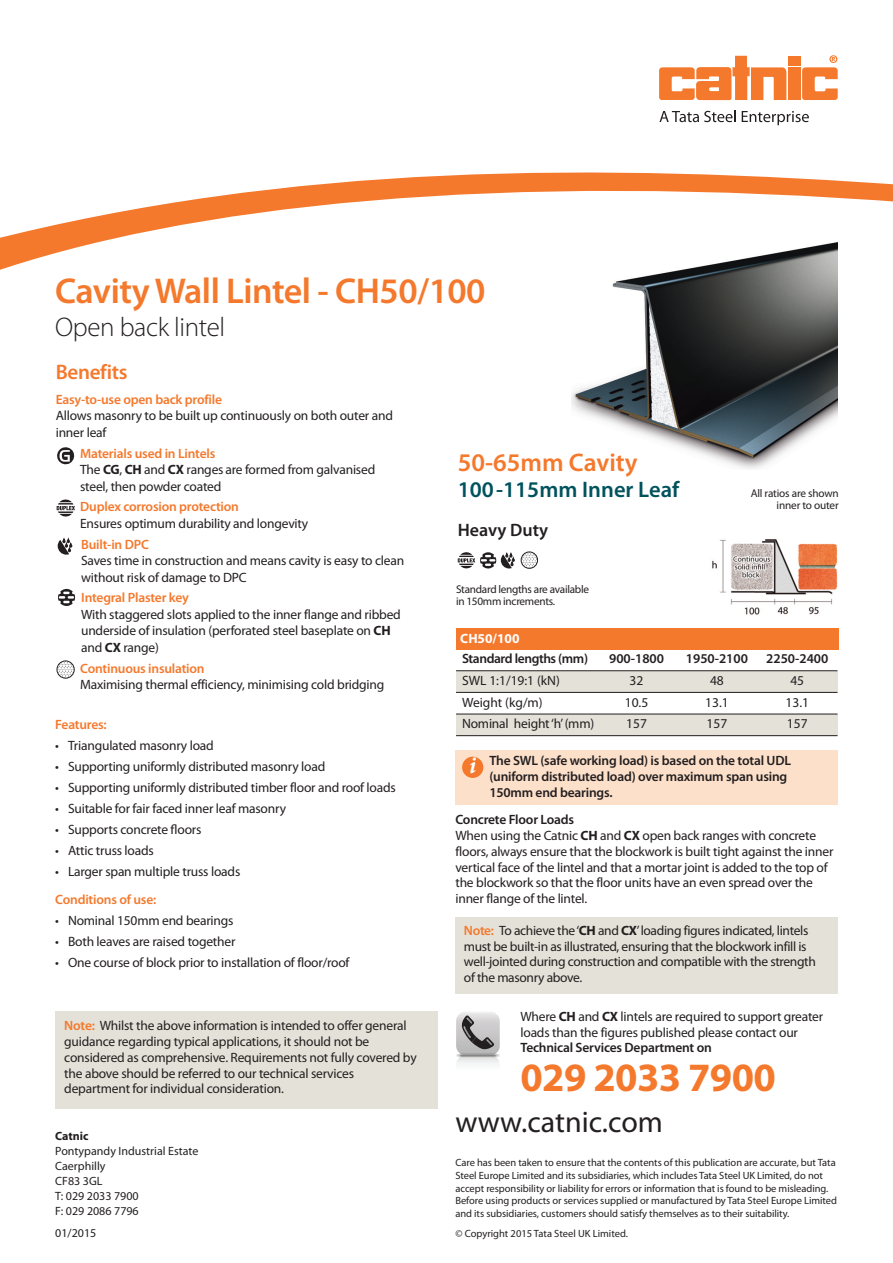
<style>
.page{position:relative;width:893px;height:1263px;background:#fff}
.page>*{position:absolute;margin:0;border:0;box-sizing:border-box;transform-origin:0 0}
.t1{font:700 40.35px "Myriad Pro";letter-spacing:-.015em;color:#f4792d}
.t2{font:600 36px "Myriad Pro";letter-spacing:-.015em;color:#f4792d}
.t3{font:30px "Myriad Pro";color:#231f20}
.t4{font:300 27px "Myriad Pro";letter-spacing:-.015em;color:#231f20}
.t5{font:600 25.5px "Myriad Pro";color:#f4792d}
.t6{font:italic 700 24px "Minion Pro";color:#fff}
.t7{font:600 22.5px "Myriad Pro";color:#00525d}
.t8{font:600 21px "Myriad Pro";letter-spacing:-.015em;color:#f4792d}
.t9{font:600 18px "Myriad Pro";color:#231f20}
.t10{font:13.5px/15.8px "Myriad Pro";letter-spacing:-.015em;color:#231f20}
.t11{font:600 13.5px/15.8px "Myriad Pro";letter-spacing:-.015em;color:#231f20}
.t12{font:600 13.5px "Myriad Pro";letter-spacing:-.015em;color:#f4792d}
.t13{font:700 13.5px "Myriad Pro";color:#fff}
.t14{font:12px/15px "Myriad Pro";color:#231f20}
.t15{font:700 12px "Myriad Pro";color:#231f20}
.t16{font:11.25px/12px "Myriad Pro";letter-spacing:-.025em;color:#231f20}
.t17{font:10.5px/12.6px "Myriad Pro";letter-spacing:-.005em;color:#231f20}
.s1{font-weight:600;color:#f4792d}
.s2{font-weight:700}
.s3{font-weight:600}
</style>
<div class="page">
<div style="left:788px;top:67px;width:13px;height:33px;background:#f4792d"></div>
<div style="left:788px;top:56px;width:13px;height:9px;background:#f4792d"></div>
<svg style="left:802px;top:55px;width:36px;height:45px"></svg>
<svg style="left:659px;top:56px;width:127px;height:44px"></svg>
<svg style="left:659px;top:110px;width:77px;height:12px"></svg>
<svg style="left:742px;top:111px;width:67px;height:14px"></svg>
<svg style="left:0;top:173px;width:893px;height:97px"></svg>
<svg style="left:58px;top:539px;width:14px;height:16px"></svg>
<svg style="left:58px;top:589px;width:17px;height:17px"></svg>
<svg style="left:57px;top:447px;width:18px;height:18px"></svg>
<svg style="left:57px;top:661px;width:17px;height:17px"></svg>
<div style="left:57px;top:661px;width:17px;height:17px;border:1px solid #231f20;border-radius:50%"></div>
<svg style="left:57px;top:499px;width:18px;height:18px"></svg>
<div style="left:55px;top:1011px;width:383px;height:98px;background:#e3e1d8"></div>
<div style="left:456px;top:671px;width:140px;height:21px;background:#e3e1d8"></div>
<div style="left:596px;top:671px;width:81px;height:21px;background:#e3e1d8"></div>
<div style="left:677px;top:671px;width:80px;height:21px;background:#e3e1d8"></div>
<div style="left:757px;top:671px;width:80px;height:21px;background:#e3e1d8"></div>
<div style="left:456px;top:714px;width:140px;height:22px;background:#e3e1d8"></div>
<div style="left:596px;top:714px;width:81px;height:22px;background:#e3e1d8"></div>
<div style="left:677px;top:714px;width:80px;height:22px;background:#e3e1d8"></div>
<div style="left:757px;top:714px;width:80px;height:22px;background:#e3e1d8"></div>
<hr style="left:456px;top:670px;width:381px;height:1px;background:#231f20">
<hr style="left:456px;top:692px;width:381px;height:1px;background:#231f20">
<hr style="left:456px;top:714px;width:381px;height:1px;background:#231f20">
<hr style="left:456px;top:735px;width:381px;height:1px;background:#231f20">
<div style="left:456px;top:629px;width:382px;height:21px;background:#f4792d"></div>
<div style="left:455px;top:917px;width:383px;height:76px;background:#e3e1d8"></div>
<div style="left:455px;top:750px;width:383px;height:55px;background:#fde0ca"></div>
<div style="left:462px;top:757px;width:21px;height:21px;background:#f4792d;border-radius:50%"></div>
<svg style="left:456px;top:1012px;width:44px;height:52px;background:#b5b4b5"></svg>
<svg style="left:458px;top:552px;width:56px;height:17px"></svg>
<svg style="left:521px;top:551px;width:17px;height:18px"></svg>
<img style="left:712px;top:539px;width:126px;height:76px">
<img style="left:572px;top:239px;width:266px;height:230px">
<h2 class="t2" style="left:55px;top:278px;width:432px">Cavity Wall Lintel - CH50/100</h2>
<h3 class="t4" style="left:55px;top:317px;width:171px">Open back lintel</h3>
<h3 class="t8" style="left:56px;top:364px;width:73px">Benefits</h3>
<p class="t12" style="left:56px;top:394px;width:168px">Easy-to-use open back profile</p>
<p class="t10" style="left:56px;top:409px;width:339px;line-height:16.5px">Allows masonry to be built up continuously on both outer and inner leaf</p>
<p class="t10" style="left:80px;top:446px;width:297px;line-height:16.5px"><span class="s1">Materials used in Lintels<br></span>The <span class="s2">CG</span>, <span class="s2">CH</span> and <span class="s2">CX</span> ranges are formed from galvanised steel, then powder coated</p>
<p class="t12" style="left:80px;top:502px;width:160px">Duplex corrosion protection</p>
<p class="t10" style="left:80px;top:516px;width:230px">Ensures optimum durability and longevity</p>
<p class="t12" style="left:81px;top:539px;width:69px">Built-in DPC</p>
<p class="t10" style="left:81px;top:553px;width:325px;line-height:16.5px">Saves time in construction and means cavity is easy to clean without risk of damage to DPC</p>
<p class="t12" style="left:81px;top:593px;width:109px">Integral Plaster key</p>
<p class="t10" style="left:81px;top:607px;width:321px;line-height:16.5px">With staggered slots applied to the inner flange and ribbed underside of insulation (perforated steel baseplate on <span class="s2">CH </span>and <span class="s2">CX</span> range)</p>
<p class="t12" style="left:80px;top:663px;width:126px">Continuous insulation</p>
<p class="t10" style="left:80px;top:678px;width:306px">Maximising thermal efficiency, minimising cold bridging</p>
<h3 class="t5" style="left:458px;top:453px;width:182px">50-65mm Cavity</h3>
<h3 class="t7" style="left:458px;top:481px;width:223px">100-115mm Inner Leaf</h3>
<p class="t16" style="left:751px;top:489px;width:90px;text-align:right">All ratios are shown inner to outer</p>
<h3 class="t9" style="left:458px;top:523px;width:92px">Heavy Duty</h3>
<p class="t16" style="left:456px;top:584px;width:134px">Standard lengths are available in 150mm increments.</p>
<p class="t13" style="left:460px;top:633px;width:61px">CH50/100</p>
<p class="t11" style="left:462px;top:652px;width:127px">Standard lengths (mm)</p>
<p class="t11" style="left:609px;top:652px;width:56px">900-1800</p>
<p class="t11" style="left:686px;top:652px;width:64px">1950-2100</p>
<p class="t11" style="left:766px;top:652px;width:64px">2250-2400</p>
<p class="t10" style="left:462px;top:674px;width:99px">SWL 1:1/19:1 (kN)</p>
<p class="t10" style="left:630px;top:674px;width:15px">32</p>
<p class="t10" style="left:710px;top:674px;width:15px">48</p>
<p class="t10" style="left:790px;top:674px;width:15px">45</p>
<p class="t10" style="left:462px;top:695px;width:82px">Weight (kg/m)</p>
<p class="t10" style="left:625px;top:695px;width:25px">10.5</p>
<p class="t10" style="left:705px;top:695px;width:25px">13.1</p>
<p class="t10" style="left:785px;top:695px;width:25px">13.1</p>
<p class="t10" style="left:462px;top:717px;width:134px">Nominal height‘h’(mm)</p>
<p class="t10" style="left:626px;top:717px;width:22px">157</p>
<p class="t10" style="left:707px;top:717px;width:22px">157</p>
<p class="t10" style="left:787px;top:717px;width:22px">157</p>
<p class="t12" style="left:55px;top:719px;width:53px">Features:</p>
<p class="t10" style="left:55px;top:738px;width:160px">• Triangulated masonry load</p>
<p class="t10" style="left:55px;top:759px;width:272px">• Supporting uniformly distributed masonry load</p>
<p class="t10" style="left:55px;top:780px;width:342px">• Supporting uniformly distributed timber floor and roof loads</p>
<p class="t10" style="left:55px;top:801px;width:232px">• Suitable for fair faced inner leaf masonry</p>
<p class="t10" style="left:55px;top:822px;width:148px">• Supports concrete floors</p>
<p class="t10" style="left:55px;top:843px;width:100px">• Attic truss loads</p>
<p class="t10" style="left:55px;top:864px;width:187px">• Larger span multiple truss loads</p>
<p class="t12" style="left:55px;top:895px;width:103px">Conditions of use:</p>
<p class="t10" style="left:55px;top:914px;width:180px">• Nominal 150mm end bearings</p>
<p class="t10" style="left:55px;top:935px;width:182px">• Both leaves are raised together</p>
<p class="t10" style="left:55px;top:956px;width:296px">• One course of block prior to installation of floor/roof</p>
<p class="t11" style="left:489px;top:754px;width:303px">The SWL (safe working load) is based on the total UDL (uniform distributed load) over maximum span using<br>150mm end bearings.</p>
<h3 class="t6" style="left:469px;top:757px;width:9px">i</h3>
<p class="t10" style="left:455px;top:813px;width:379px"><span class="s3">Concrete Floor Loads<br></span>When using the Catnic <span class="s2">CH</span> and <span class="s2">CX</span> open back ranges with concrete floors, always ensure that the blockwork is built tight against the inner vertical face of the lintel and that a mortar joint is added to the top of the blockwork so that the floor units have an even spread over the inner flange of the lintel.</p>
<p class="t10" style="left:464px;top:923px;width:353px"><span class="s1">Note:</span> To achieve the‘<span class="s2">CH</span> and <span class="s2">CX</span>’loading figures indicated, lintels must be built-in as illustrated, ensuring that the blockwork infill is well-jointed during construction and compatible with the strength of the masonry above.</p>
<p class="t10" style="left:64px;top:1019px;width:354px"><span class="s1">Note:</span> Whilst the above information is intended to offer general guidance regarding typical applications, it should not be considered as comprehensive. Requirements not fully covered by the above should be referred to our technical services department for individual consideration.</p>
<p class="t15" style="left:55px;top:1131px;width:35px">Catnic</p>
<p class="t14" style="left:55px;top:1144px;width:145px">Pontypandy Industrial Estate<br>Caerphilly<br>CF83 3GL<br>T: 029 2033 7900<br>F: 029 2086 7796</p>
<p class="t14" style="left:55px;top:1227px;width:43px">01/2015</p>
<p class="t10" style="left:520px;top:1009px;width:304px">Where <span class="s2">CH</span> and <span class="s2">CX</span> lintels are required to support greater loads than the figures published please contact our</p>
<p class="t11" style="left:520px;top:1041px;width:193px">Technical Services Department on</p>
<h1 class="t1" style="left:520px;top:1062px;width:257px">029 2033 7900</h1>
<h3 class="t3" style="left:455px;top:1111px;width:209px">www.catnic.com</h3>
<p class="t17" style="left:455px;top:1157px;width:383px">Care has been taken to ensure that the contents of this publication are accurate, but Tata Steel Europe Limited and its subsidiaries, which includes Tata Steel UK Limited, do not accept responsibility or liability for errors or information that is found to be misleading.<br>Before using products or services supplied or manufactured by Tata Steel Europe Limited and its subsidiaries, customers should satisfy themselves as to their suitability.</p>
<p class="t17" style="left:455px;top:1228px;width:174px">© Copyright 2015 Tata Steel UK Limited.</p>
</div>
